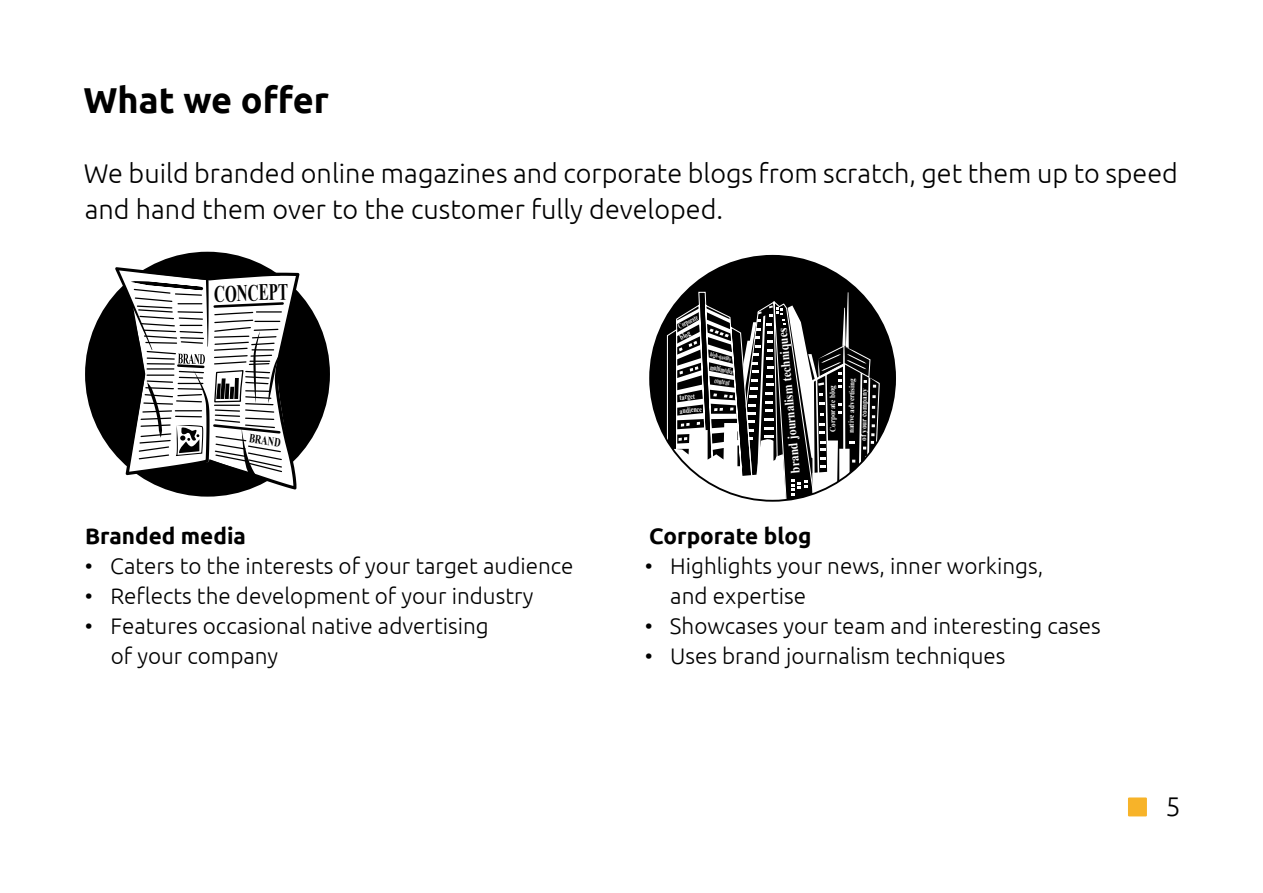
<style>
.page{position:relative;width:1263px;height:893px;background:#fff}
.page>*{position:absolute;margin:0;border:0;box-sizing:border-box;transform-origin:0 0}
.zagolovok{font:700 36px "Ubuntu";color:#000}
.text{font:300 27px/36px "Ubuntu";color:#000}
.t1{font:700 23.4px "Times New Roman";color:#000;scale:.65 1}
.t2{font:300 22.5px/30px "Ubuntu";color:#000}
.text-2{font:700 22.5px "Ubuntu";color:#000}
.t3{font:700 13.05px "Times New Roman";color:#fff;scale:.91 1}
.t4{font:700 12.45px "Times New Roman";color:#000;scale:.72 1}
.t5{font:700 8.1px "Times New Roman";color:#fff;scale:.6 1}
.t6{font:700 7.95px/12.6px "Times New Roman";color:#fff;scale:.91 1}
.t7{font:700 7.95px "Times New Roman";color:#fff;scale:.75 1}
.t8{font:700 7.95px "Times New Roman";color:#fff;scale:.6 1}
.t9{font:700 7.95px "Times New Roman";color:#fff;scale:.61 1}
.t10{font:700 6.3px "Times New Roman";color:#fff;scale:.67 1}
</style>
<div class="page">
<div style="left:1128px;top:797px;width:19px;height:19px;background:#f7b329"></div>
<div style="left:85px;top:252px;width:245px;height:245px;background:#000;border-radius:50%"></div>
<svg style="left:115px;top:267px;width:185px;height:223px"></svg>
<div style="left:650px;top:256px;width:245px;height:245px;background:#000;border-radius:50%"></div>
<svg style="left:666px;top:291px;width:226px;height:210px"></svg>
<p class="zagolovok" style="left:83px;top:78px;width:247px">What we offer</p>
<p class="text" style="left:84px;top:155px;width:1096px">We build branded online magazines and corporate blogs from scratch, get them up to speed and hand them over to the customer fully developed.</p>
<p class="t1" style="left:213px;top:277px;width:116px;rotate:-2deg">CONCEPT</p>
<p class="t4" style="left:251px;top:429px;width:45px;rotate:8deg">BRAND</p>
<p class="text-2" style="left:85px;top:522px;width:162px">Branded media</p>
<p class="t2" style="left:85px;top:550px;width:490px">• Caters to the interests of your target audience</p>
<p class="t2" style="left:85px;top:580px;width:450px">• Reflects the development of your industry</p>
<p class="t2" style="left:111px;top:610px;width:379px;text-indent:-26px">• Features occasional native advertising of your company</p>
<p class="t9" style="left:676px;top:321px;width:36px;rotate:-28deg">Corporate</p>
<p class="t7" style="left:678px;top:332px;width:16px;rotate:-26deg">blog</p>
<p class="t10" style="left:712px;top:349px;width:34px;rotate:15deg">high-quality</p>
<p class="t8" style="left:711px;top:361px;width:40px;rotate:11deg">multimedia</p>
<p class="t5" style="left:715px;top:374px;width:27px;rotate:9deg">content</p>
<p class="t7" style="left:679px;top:392px;width:22px;rotate:-6deg">target</p>
<p class="t7" style="left:679px;top:405px;width:31px;rotate:-5deg">audience</p>
<p class="t3" style="left:786px;top:474px;width:162px;rotate:-95deg">brand journalism techniques</p>
<p class="t6" style="left:826px;top:432px;width:53px;rotate:-91deg">Corporate blog</p>
<p class="t6" style="left:844px;top:440px;width:70px;text-indent:7px;rotate:-89deg">native advertising of your company</p>
<p class="text-2" style="left:649px;top:522px;width:164px">Corporate blog</p>
<p class="t2" style="left:670px;top:550px;width:374px;text-indent:-25px">• Highlights your news, inner workings, and expertise</p>
<p class="t2" style="left:645px;top:610px;width:457px">• Showcases your team and interesting cases</p>
<p class="t2" style="left:645px;top:640px;width:362px">• Uses brand journalism techniques</p>
<p class="text" style="left:1165px;top:788px;width:17px">5</p>
</div>
